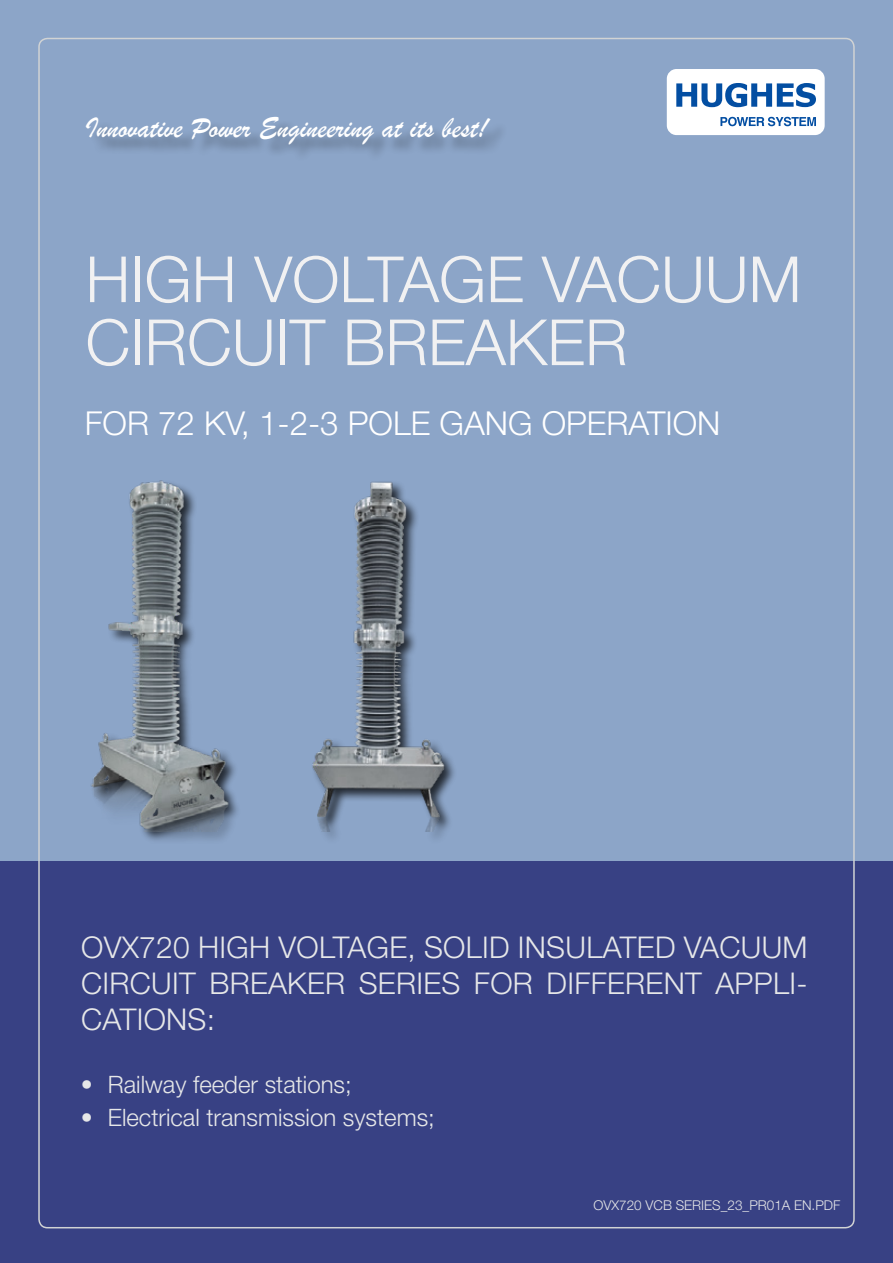
<style>
.page{position:relative;width:893px;height:1263px;background:#fff}
.page>*{position:absolute;margin:0;border:0;box-sizing:border-box;transform-origin:0 0}
.t1{font:300 63.75px/63px "Helvetica Neue";color:#f1f1f2}
.t2{font:300 33px "Helvetica Neue";color:#fff}
.t3{font:300 30px/36px "Helvetica Neue";letter-spacing:.01em;color:#e6e7e8;text-align:justify}
.t4{font:30px "Brush Script";color:#fff}
.t5{font:300 24px "Helvetica Neue";color:#e6e7e8}
.t6{font:300 13.5px "Helvetica Neue";color:#e6e7e8}
</style>
<div class="page">
<div style="left:0;top:0;width:893px;height:861px;background:#8ca5c8"></div>
<div style="left:0;top:861px;width:893px;height:401px;background:#384184"></div>
<div style="left:89px;top:119px;width:420px;height:43px;background:#000;opacity:.3"></div>
<div style="left:667px;top:69px;width:158px;height:66px;background:#fff;border-radius:10px"></div>
<svg style="left:676px;top:83px;width:140px;height:24px"></svg>
<svg style="left:720px;top:117px;width:96px;height:9px"></svg>
<div style="left:91px;top:479px;width:150px;height:366px;background:#000;opacity:.75"></div>
<img style="left:91px;top:479px;width:144px;height:353px">
<img style="left:312px;top:481px;width:134px;height:351px">
<p class="t4" style="left:85px;top:109px;width:404px">Innovative Power Engineering at its best!</p>
<h1 class="t1" style="left:85px;top:247px;width:718px">HIGH VOLTAGE VACUUM<br>CIRCUIT BREAKER</h1>
<p class="t2" style="left:85px;top:403px;width:637px">FOR 72 KV, 1-2-3 POLE GANG OPERATION</p>
<p class="t3" style="left:81px;top:929px;width:728px">OVX720 HIGH VOLTAGE, SOLID INSULATED VACUUM CIRCUIT BREAKER SERIES FOR DIFFERENT APPLI-CATIONS:</p>
<p class="t5" style="left:81px;top:1070px;width:273px">• Railway feeder stations;</p>
<p class="t5" style="left:81px;top:1103px;width:356px">• Electrical transmission systems;</p>
<p class="t6" style="left:593px;top:1197px;width:248px">OVX720 VCB SERIES_23_PR01A EN.PDF</p>
</div>
